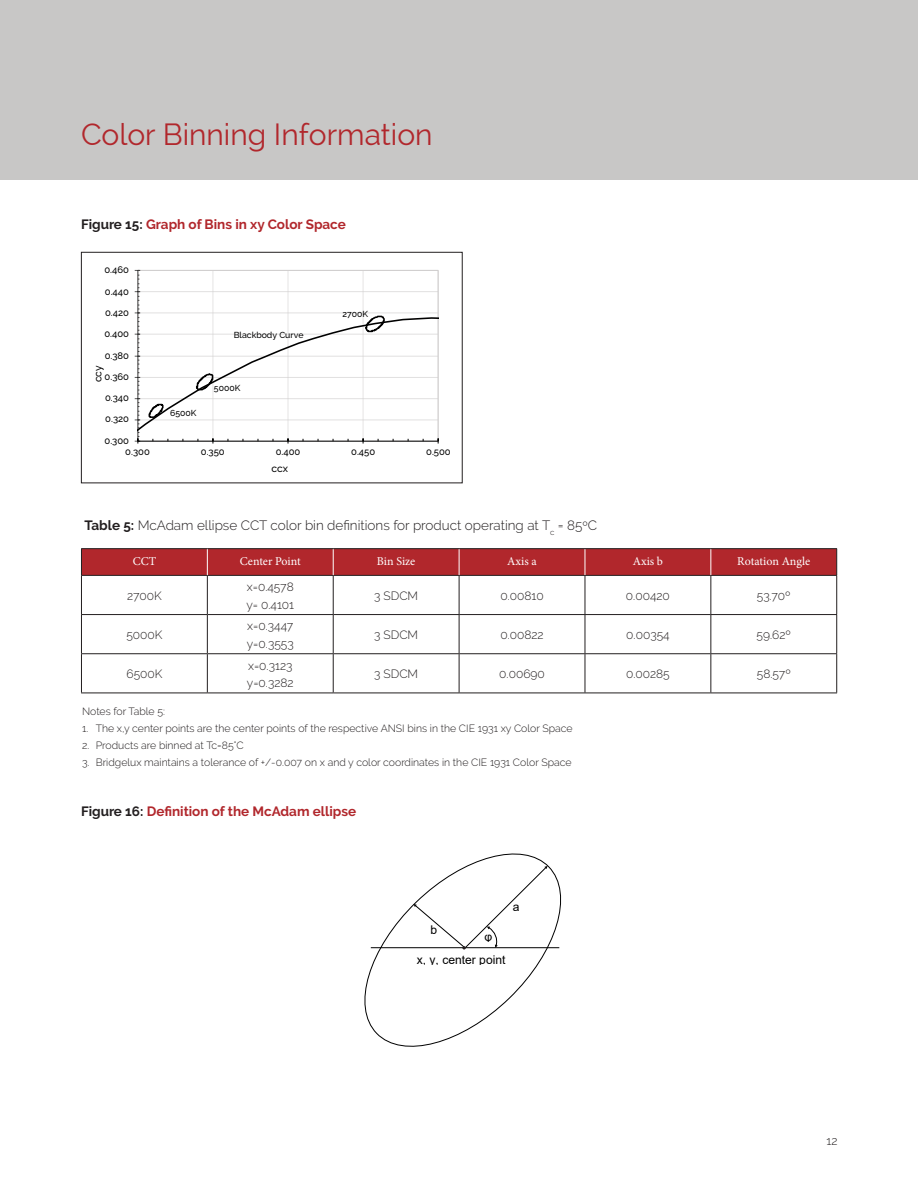
<style>
.page{position:relative;width:918px;height:1188px;background:#fff}
.page>*{position:absolute;margin:0;border:0;box-sizing:border-box;transform-origin:0 0}
.section_header{font:30px "Raleway";color:#b1272c}
.main_text_block{font:700 13.5px "Raleway";color:#b1272c}
.main_text_block-2{font:300 13.5px "Raleway";color:#231f20}
.t1{font:300 12px "Raleway";color:#231f20}
.t2{font:12px "Minion Pro";color:#fff}
.t3{font:12px "Arial";color:#000}
.main_text_block-3{font:300 10.5px "Raleway";color:#231f20}
.t4{font:500 10.2px "Raleway";color:#000}
.t5{font:500 9.45px "Raleway";color:#000}
.t6{font:500 8.7px "Raleway";color:#000}
.s1{color:#231f20}
.s2{font-weight:700}
.s3{font-size:12px}
</style>
<div class="page">
<div style="left:0;top:0;width:918px;height:180px;background:#c8c7c6"></div>
<svg style="left:364px;top:853px;width:198px;height:194px"></svg>
<hr style="left:81px;top:575px;width:126px;height:1px;background:#231f20">
<hr style="left:207px;top:575px;width:126px;height:1px;background:#231f20">
<hr style="left:207px;top:576px;width:1px;height:38px;background:#231f20">
<hr style="left:333px;top:575px;width:126px;height:1px;background:#231f20">
<hr style="left:333px;top:576px;width:1px;height:38px;background:#231f20">
<hr style="left:459px;top:575px;width:126px;height:1px;background:#231f20">
<hr style="left:459px;top:576px;width:1px;height:38px;background:#231f20">
<hr style="left:585px;top:575px;width:126px;height:1px;background:#231f20">
<hr style="left:585px;top:576px;width:1px;height:38px;background:#231f20">
<hr style="left:711px;top:575px;width:126px;height:1px;background:#231f20">
<hr style="left:710px;top:576px;width:1px;height:38px;background:#231f20">
<hr style="left:81px;top:614px;width:126px;height:1px;background:#231f20">
<hr style="left:207px;top:614px;width:126px;height:1px;background:#231f20">
<hr style="left:207px;top:615px;width:1px;height:38px;background:#231f20">
<hr style="left:333px;top:614px;width:126px;height:1px;background:#231f20">
<hr style="left:333px;top:615px;width:1px;height:38px;background:#231f20">
<hr style="left:459px;top:614px;width:126px;height:1px;background:#231f20">
<hr style="left:459px;top:615px;width:1px;height:38px;background:#231f20">
<hr style="left:585px;top:614px;width:126px;height:1px;background:#231f20">
<hr style="left:585px;top:615px;width:1px;height:38px;background:#231f20">
<hr style="left:711px;top:614px;width:126px;height:1px;background:#231f20">
<hr style="left:710px;top:615px;width:1px;height:38px;background:#231f20">
<hr style="left:207px;top:654px;width:1px;height:39px;background:#231f20">
<hr style="left:333px;top:653px;width:126px;height:1px;background:#231f20">
<hr style="left:333px;top:654px;width:1px;height:39px;background:#231f20">
<hr style="left:459px;top:653px;width:126px;height:1px;background:#231f20">
<hr style="left:459px;top:654px;width:1px;height:39px;background:#231f20">
<hr style="left:585px;top:653px;width:126px;height:1px;background:#231f20">
<hr style="left:585px;top:654px;width:1px;height:39px;background:#231f20">
<hr style="left:711px;top:653px;width:126px;height:1px;background:#231f20">
<hr style="left:710px;top:654px;width:1px;height:39px;background:#231f20">
<hr style="left:81px;top:548px;width:126px;height:1px;background:#231f20">
<hr style="left:207px;top:548px;width:126px;height:1px;background:#231f20">
<hr style="left:333px;top:548px;width:126px;height:1px;background:#231f20">
<hr style="left:459px;top:548px;width:126px;height:1px;background:#231f20">
<hr style="left:585px;top:548px;width:126px;height:1px;background:#231f20">
<hr style="left:711px;top:548px;width:126px;height:1px;background:#231f20">
<svg style="left:81px;top:549px;width:756px;height:26px;background:#af282d"></svg>
<hr style="left:81px;top:576px;width:1px;height:38px;background:#231f20">
<hr style="left:836px;top:576px;width:1px;height:38px;background:#231f20">
<hr style="left:81px;top:615px;width:1px;height:38px;background:#231f20">
<hr style="left:81px;top:653px;width:126px;height:1px;background:#231f20">
<hr style="left:81px;top:654px;width:1px;height:39px;background:#231f20">
<hr style="left:207px;top:653px;width:126px;height:1px;background:#231f20">
<hr style="left:81px;top:693px;width:126px;height:1px;background:#231f20">
<hr style="left:207px;top:693px;width:126px;height:1px;background:#231f20">
<hr style="left:836px;top:615px;width:1px;height:38px;background:#231f20">
<hr style="left:836px;top:654px;width:1px;height:39px;background:#231f20">
<hr style="left:333px;top:693px;width:126px;height:1px;background:#231f20">
<hr style="left:459px;top:693px;width:126px;height:1px;background:#231f20">
<hr style="left:585px;top:693px;width:126px;height:1px;background:#231f20">
<hr style="left:711px;top:693px;width:126px;height:1px;background:#231f20">
<svg style="left:135px;top:270px;width:304px;height:174px"></svg>
<div style="left:81px;top:252px;width:382px;height:231px;border:1px solid #231f20"></div>
<p class="section_header" style="left:81px;top:117px;width:353px">Color Binning Information</p>
<p class="main_text_block" style="left:81px;top:216px;width:266px"><span class="s1">Figure 15:</span> Graph of Bins in xy Color Space</p>
<p class="t5" style="left:104px;top:265px;width:26px">0.460</p>
<p class="t5" style="left:105px;top:286px;width:26px">0.440</p>
<p class="t5" style="left:105px;top:307px;width:25px">0.420</p>
<p class="t5" style="left:104px;top:328px;width:26px">0.400</p>
<p class="t5" style="left:105px;top:350px;width:26px">0.380</p>
<p class="t4" style="left:92px;top:382px;width:18px;rotate:-90deg">ccy</p>
<p class="t5" style="left:105px;top:371px;width:26px">0.360</p>
<p class="t5" style="left:105px;top:392px;width:25px">0.340</p>
<p class="t5" style="left:105px;top:413px;width:25px">0.320</p>
<p class="t5" style="left:105px;top:435px;width:26px">0.300</p>
<p class="t6" style="left:234px;top:330px;width:71px">Blackbody Curve</p>
<p class="t6" style="left:170px;top:408px;width:28px">6500K</p>
<p class="t6" style="left:214px;top:382px;width:28px">5000K</p>
<p class="t6" style="left:343px;top:309px;width:27px">2700K</p>
<p class="t5" style="left:125px;top:447px;width:26px">0.300</p>
<p class="t5" style="left:201px;top:447px;width:25px">0.350</p>
<p class="t5" style="left:276px;top:447px;width:26px">0.400</p>
<p class="t5" style="left:351px;top:447px;width:26px">0.450</p>
<p class="t5" style="left:426px;top:447px;width:26px">0.500</p>
<p class="t4" style="left:271px;top:462px;width:18px">ccx</p>
<p class="main_text_block-2" style="left:85px;top:518px;width:514px"><span class="s2">Table 5:</span> McAdam ellipse CCT color bin definitions for product operating at T<sub>c</sub> = 85<span class="s3">º</span>C</p>
<p class="t2" style="left:133px;top:553px;width:25px">CCT</p>
<p class="t2" style="left:240px;top:553px;width:63px">Center Point</p>
<p class="t2" style="left:377px;top:553px;width:40px">Bin Size</p>
<p class="t2" style="left:507px;top:553px;width:31px">Axis a</p>
<p class="t2" style="left:633px;top:553px;width:32px">Axis b</p>
<p class="t2" style="left:737px;top:553px;width:75px">Rotation Angle</p>
<p class="t1" style="left:127px;top:589px;width:36px">2700K</p>
<p class="t1" style="left:247px;top:580px;width:48px">x=0.4578</p>
<p class="t1" style="left:246px;top:597px;width:49px">y= 0.4101</p>
<p class="t1" style="left:374px;top:589px;width:46px">3 SDCM</p>
<p class="t1" style="left:500px;top:589px;width:45px">0.00810</p>
<p class="t1" style="left:626px;top:589px;width:45px">0.00420</p>
<p class="t1" style="left:757px;top:589px;width:35px">53.70º</p>
<p class="t1" style="left:126px;top:628px;width:38px">5000K</p>
<p class="t1" style="left:126px;top:667px;width:37px">6500K</p>
<p class="t1" style="left:247px;top:619px;width:48px">x=0.3447</p>
<p class="t1" style="left:247px;top:637px;width:48px">y=0.3553</p>
<p class="t1" style="left:248px;top:658px;width:46px">x=0.3123</p>
<p class="t1" style="left:247px;top:676px;width:48px">y=0.3282</p>
<p class="t1" style="left:374px;top:628px;width:46px">3 SDCM</p>
<p class="t1" style="left:500px;top:628px;width:45px">0.00822</p>
<p class="t1" style="left:626px;top:628px;width:45px">0.00354</p>
<p class="t1" style="left:757px;top:628px;width:36px">59.62º</p>
<p class="t1" style="left:374px;top:667px;width:46px">3 SDCM</p>
<p class="t1" style="left:499px;top:667px;width:47px">0.00690</p>
<p class="t1" style="left:626px;top:667px;width:45px">0.00285</p>
<p class="t1" style="left:757px;top:667px;width:35px">58.57º</p>
<p class="main_text_block-3" style="left:82px;top:705px;width:84px">Notes for Table 5:</p>
<p class="main_text_block-3" style="left:82px;top:722px;width:492px">1. The x,y center points are the center points of the respective ANSI bins in the CIE 1931 xy Color Space</p>
<p class="main_text_block-3" style="left:82px;top:739px;width:163px">2. Products are binned at Tc=85°C</p>
<p class="main_text_block-3" style="left:82px;top:756px;width:491px">3. Bridgelux maintains a tolerance of +/-0.007 on x and y color coordinates in the CIE 1931 Color Space</p>
<p class="main_text_block" style="left:81px;top:804px;width:277px"><span class="s1">Figure 16:</span> Definition of the McAdam ellipse</p>
<p class="t3" style="left:430px;top:922px;width:8px">b</p>
<p class="t3" style="left:485px;top:929px;width:9px">φ</p>
<p class="t3" style="left:513px;top:898px;width:8px">a</p>
<p class="t3" style="left:417px;top:951px;width:90px">x, y, center point</p>
<p class="t1" style="left:826px;top:1134px;width:12px">12</p>
</div>
